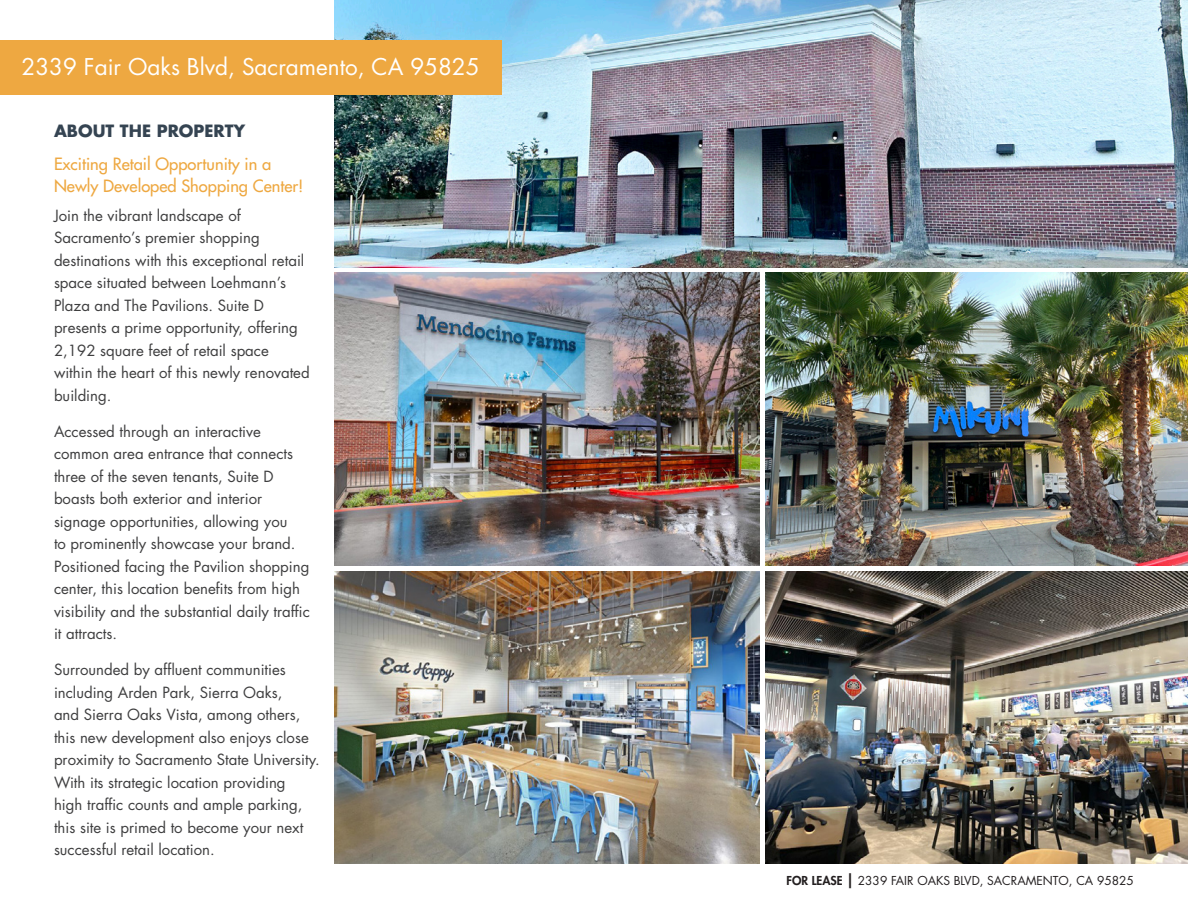
<style>
.page{position:relative;width:1188px;height:918px;background:#fff}
.page>*{position:absolute;margin:0;border:0;box-sizing:border-box;transform-origin:0 0}
.Property_Address{font:22.5px "Futura Std";color:#fff}
._2H{font:500 16.5px/21.6px "Futura Std";color:#eea841}
._1H{font:700 16.5px "Futura Std";color:#354452}
.body{font:15px/22.5px "Futura Std";color:#3e3e3f}
.t1{font:12px "Futura Std";color:#231f20}
.s1{font-weight:800}
.s2{font-weight:800;font-size:15px}
</style>
<div class="page">
<img style="left:334px;top:0;width:854px;height:268px">
<div style="left:0;top:40px;width:501px;height:55px;background:#eea841"></div>
<img style="left:765px;top:571px;width:423px;height:293px">
<img style="left:334px;top:571px;width:425px;height:293px">
<img style="left:765px;top:273px;width:423px;height:293px">
<img style="left:334px;top:273px;width:425px;height:292px">
<p class="Property_Address" style="left:22px;top:52px;width:460px">2339 Fair Oaks Blvd, Sacramento, CA 95825</p>
<p class="_1H" style="left:54px;top:120px;width:193px">ABOUT THE PROPERTY</p>
<p class="_2H" style="left:54px;top:153px;width:251px">Exciting Retail Opportunity in a<br>Newly Developed Shopping Center!</p>
<p class="body" style="left:54px;top:204px;width:257px">Join the vibrant landscape of<br>Sacramento’s premier shopping destinations with this exceptional retail space situated between Loehmann’s<br>Plaza and The Pavilions. Suite D presents a prime opportunity, offering<br>2,192 square feet of retail space within the heart of this newly renovated building.</p>
<p class="body" style="left:54px;top:420px;width:257px">Accessed through an interactive common area entrance that connects three of the seven tenants, Suite D boasts both exterior and interior signage opportunities, allowing you<br>to prominently showcase your brand.<br>Positioned facing the Pavilion shopping center, this location benefits from high visibility and the substantial daily traffic it attracts.</p>
<p class="body" style="left:54px;top:659px;width:267px">Surrounded by affluent communities including Arden Park, Sierra Oaks,<br>and Sierra Oaks Vista, among others, this new development also enjoys close proximity to Sacramento State University.<br>With its strategic location providing<br>high traffic counts and ample parking, this site is primed to become your next successful retail location.</p>
<p class="t1" style="left:787px;top:873px;width:349px"><span class="s1">FOR LEASE</span> <span class="s2">|</span> 2339 FAIR OAKS BLVD, SACRAMENTO, CA 95825</p>
</div>
